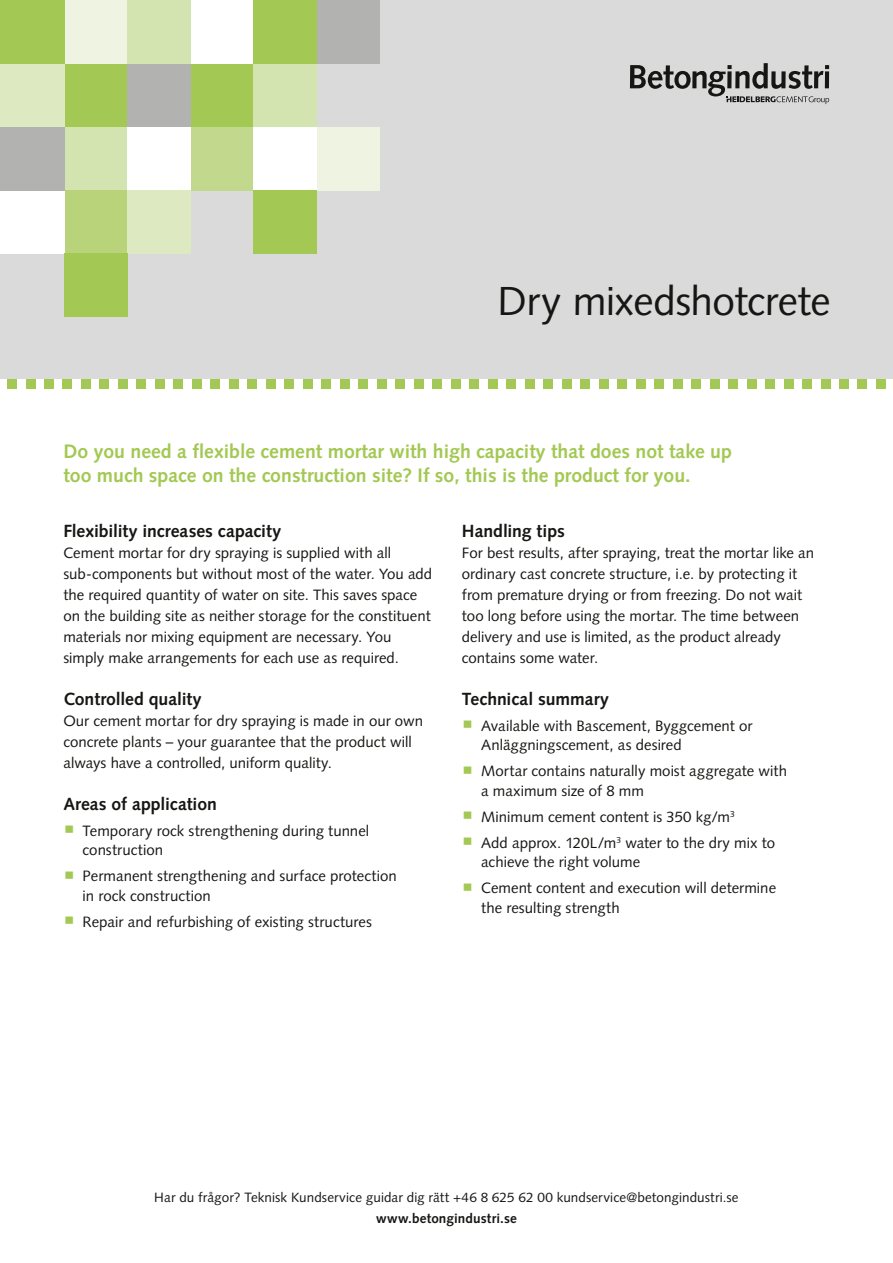
<style>
.page{position:relative;width:893px;height:1263px;background:#fff}
.page>*{position:absolute;margin:0;border:0;box-sizing:border-box;transform-origin:0 0}
.t1{font:40.5px "Syntax LT Std";letter-spacing:-.015em;color:#161614}
.t2{font:700 19.5px/24px "Syntax LT Std";color:#a3c853}
.t3{font:700 17.7px "Syntax LT Std";letter-spacing:-.005em;color:#161614}
.t4{font:15px/21px "Syntax LT Std";color:#161614}
.t5{font:13.5px "Syntax LT Std";letter-spacing:.005em;color:#161614}
.t6{font:700 13.5px "Syntax LT Std";letter-spacing:.01em;color:#161614}
.s1{font-family:"Verdana";font-size:33px;color:#a3c853}
</style>
<div class="page">
<div style="left:0;top:0;width:893px;height:379px;background:#dadada"></div>
<svg style="left:630px;top:63px;width:199px;height:41px"></svg>
<div style="left:562px;top:379px;width:9px;height:9px;background:#a3c853"></div>
<div style="left:580px;top:379px;width:10px;height:9px;background:#a3c853"></div>
<div style="left:599px;top:379px;width:9px;height:9px;background:#a3c853"></div>
<div style="left:617px;top:379px;width:10px;height:9px;background:#a3c853"></div>
<div style="left:7px;top:379px;width:10px;height:9px;background:#a3c853"></div>
<div style="left:636px;top:379px;width:9px;height:9px;background:#a3c853"></div>
<div style="left:26px;top:379px;width:9px;height:9px;background:#a3c853"></div>
<div style="left:654px;top:379px;width:10px;height:9px;background:#a3c853"></div>
<div style="left:44px;top:379px;width:10px;height:9px;background:#a3c853"></div>
<div style="left:673px;top:379px;width:9px;height:9px;background:#a3c853"></div>
<div style="left:63px;top:379px;width:9px;height:9px;background:#a3c853"></div>
<div style="left:691px;top:379px;width:10px;height:9px;background:#a3c853"></div>
<div style="left:81px;top:379px;width:10px;height:9px;background:#a3c853"></div>
<div style="left:710px;top:379px;width:9px;height:9px;background:#a3c853"></div>
<div style="left:100px;top:379px;width:9px;height:9px;background:#a3c853"></div>
<div style="left:728px;top:379px;width:10px;height:9px;background:#a3c853"></div>
<div style="left:118px;top:379px;width:10px;height:9px;background:#a3c853"></div>
<div style="left:747px;top:379px;width:9px;height:9px;background:#a3c853"></div>
<div style="left:137px;top:379px;width:9px;height:9px;background:#a3c853"></div>
<div style="left:765px;top:379px;width:10px;height:9px;background:#a3c853"></div>
<div style="left:155px;top:379px;width:10px;height:9px;background:#a3c853"></div>
<div style="left:784px;top:379px;width:9px;height:9px;background:#a3c853"></div>
<div style="left:174px;top:379px;width:9px;height:9px;background:#a3c853"></div>
<div style="left:802px;top:379px;width:10px;height:9px;background:#a3c853"></div>
<div style="left:192px;top:379px;width:10px;height:9px;background:#a3c853"></div>
<div style="left:821px;top:379px;width:9px;height:9px;background:#a3c853"></div>
<div style="left:211px;top:379px;width:9px;height:9px;background:#a3c853"></div>
<div style="left:839px;top:379px;width:10px;height:9px;background:#a3c853"></div>
<div style="left:229px;top:379px;width:9px;height:9px;background:#a3c853"></div>
<div style="left:858px;top:379px;width:9px;height:9px;background:#a3c853"></div>
<div style="left:248px;top:379px;width:9px;height:9px;background:#a3c853"></div>
<div style="left:876px;top:379px;width:10px;height:9px;background:#a3c853"></div>
<div style="left:266px;top:379px;width:9px;height:9px;background:#a3c853"></div>
<div style="left:285px;top:379px;width:9px;height:9px;background:#a3c853"></div>
<div style="left:303px;top:379px;width:9px;height:9px;background:#a3c853"></div>
<div style="left:322px;top:379px;width:9px;height:9px;background:#a3c853"></div>
<div style="left:340px;top:379px;width:9px;height:9px;background:#a3c853"></div>
<div style="left:359px;top:379px;width:9px;height:9px;background:#a3c853"></div>
<div style="left:377px;top:379px;width:9px;height:9px;background:#a3c853"></div>
<div style="left:396px;top:379px;width:9px;height:9px;background:#a3c853"></div>
<div style="left:414px;top:379px;width:9px;height:9px;background:#a3c853"></div>
<div style="left:433px;top:379px;width:9px;height:9px;background:#a3c853"></div>
<div style="left:451px;top:379px;width:9px;height:9px;background:#a3c853"></div>
<div style="left:470px;top:379px;width:9px;height:9px;background:#a3c853"></div>
<div style="left:488px;top:379px;width:9px;height:9px;background:#a3c853"></div>
<div style="left:507px;top:379px;width:9px;height:9px;background:#a3c853"></div>
<div style="left:525px;top:379px;width:9px;height:9px;background:#a3c853"></div>
<div style="left:544px;top:379px;width:9px;height:9px;background:#a3c853"></div>
<div style="left:317px;top:0;width:63px;height:64px;background:#b2b2b1"></div>
<div style="left:191px;top:0;width:63px;height:64px;background:#fff"></div>
<div style="left:64px;top:0;width:63px;height:64px;background:#eef4e1"></div>
<div style="left:254px;top:0;width:63px;height:64px;background:#a3c853"></div>
<div style="left:127px;top:0;width:64px;height:64px;background:#d4e4b0"></div>
<div style="left:0;top:0;width:64px;height:64px;background:#a3c853"></div>
<div style="left:191px;top:64px;width:63px;height:63px;background:#a3c853"></div>
<div style="left:64px;top:64px;width:63px;height:63px;background:#a3c853"></div>
<div style="left:254px;top:64px;width:63px;height:63px;background:#d4e4b0"></div>
<div style="left:127px;top:64px;width:64px;height:63px;background:#b2b2b1"></div>
<div style="left:0;top:64px;width:64px;height:63px;background:#ddeac1"></div>
<div style="left:317px;top:127px;width:63px;height:63px;background:#eef4e1"></div>
<div style="left:191px;top:127px;width:63px;height:63px;background:#c2d98d"></div>
<div style="left:64px;top:127px;width:63px;height:63px;background:#d4e4b0"></div>
<div style="left:254px;top:127px;width:63px;height:63px;background:#fff"></div>
<div style="left:127px;top:127px;width:64px;height:63px;background:#fff"></div>
<div style="left:64px;top:190px;width:63px;height:63px;background:#b8d379"></div>
<div style="left:254px;top:190px;width:63px;height:63px;background:#a3c853"></div>
<div style="left:127px;top:190px;width:64px;height:63px;background:#ddeac1"></div>
<div style="left:0;top:190px;width:64px;height:63px;background:#fff"></div>
<div style="left:0;top:127px;width:64px;height:63px;background:#b2b2b1"></div>
<div style="left:64px;top:253px;width:63px;height:63px;background:#a3c853"></div>
<h1 class="t1" style="left:497px;top:277px;width:335px">Dry mixedshotcrete</h1>
<h2 class="t2" style="left:63px;top:440px;width:670px">Do you need a flexible cement mortar with high capacity that does not take up too much space on the construction site? If so, this is the product for you.</h2>
<p class="t3" style="left:63px;top:521px;width:219px">Flexibility increases capacity</p>
<p class="t4" style="left:63px;top:542px;width:370px">Cement mortar for dry spraying is supplied with all sub-components but without most of the water. You add the required quantity of water on site. This saves space on the building site as neither storage for the constituent materials nor mixing equipment are necessary. You simply make arrangements for each use as required.</p>
<p class="t3" style="left:63px;top:689px;width:140px">Controlled quality</p>
<p class="t4" style="left:63px;top:710px;width:361px">Our cement mortar for dry spraying is made in our own concrete plants – your guarantee that the product will always have a controlled, uniform quality.</p>
<p class="t3" style="left:63px;top:794px;width:155px">Areas of application</p>
<p class="t4" style="left:83px;top:821px;width:288px;line-height:19.5px;text-indent:-19px"><span class="s1">▪</span> Temporary rock strengthening during tunnel construction</p>
<p class="t4" style="left:83px;top:866px;width:316px;line-height:19.5px;text-indent:-19px"><span class="s1">▪</span> Permanent strengthening and surface protection in rock construction</p>
<p class="t4" style="left:63px;top:911px;width:310px"><span class="s1">▪</span> Repair and refurbishing of existing structures</p>
<p class="t3" style="left:462px;top:521px;width:104px">Handling tips</p>
<p class="t4" style="left:462px;top:542px;width:354px">For best results, after spraying, treat the mortar like an ordinary cast concrete structure, i.e. by protecting it from premature drying or from freezing. Do not wait too long before using the mortar. The time between delivery and use is limited, as the product already contains some water.</p>
<p class="t3" style="left:462px;top:689px;width:149px">Technical summary</p>
<p class="t4" style="left:481px;top:716px;width:273px;line-height:19.5px;text-indent:-19px"><span class="s1">▪</span> Available with Bascement, Byggcement or<br>Anläggningscement, as desired</p>
<p class="t4" style="left:481px;top:761px;width:307px;line-height:19.5px;text-indent:-19px"><span class="s1">▪</span> Mortar contains naturally moist aggregate with a maximum size of 8 mm</p>
<p class="t4" style="left:462px;top:806px;width:275px"><span class="s1">▪</span> Minimum cement content is 350 kg/m<sup>3</sup></p>
<p class="t4" style="left:481px;top:833px;width:295px;line-height:19.5px;text-indent:-19px"><span class="s1">▪</span> Add approx. 120L/m<sup>3</sup> water to the dry mix to achieve the right volume</p>
<p class="t4" style="left:481px;top:878px;width:296px;line-height:19.5px;text-indent:-19px"><span class="s1">▪</span> Cement content and execution will determine the resulting strength</p>
<p class="t5" style="left:154px;top:1189px;width:586px">Har du frågor? Teknisk Kundservice guidar dig rätt +46 8 625 62 00 kundservice@betongindustri.se</p>
<p class="t6" style="left:376px;top:1210px;width:142px">www.betongindustri.se</p>
</div>
